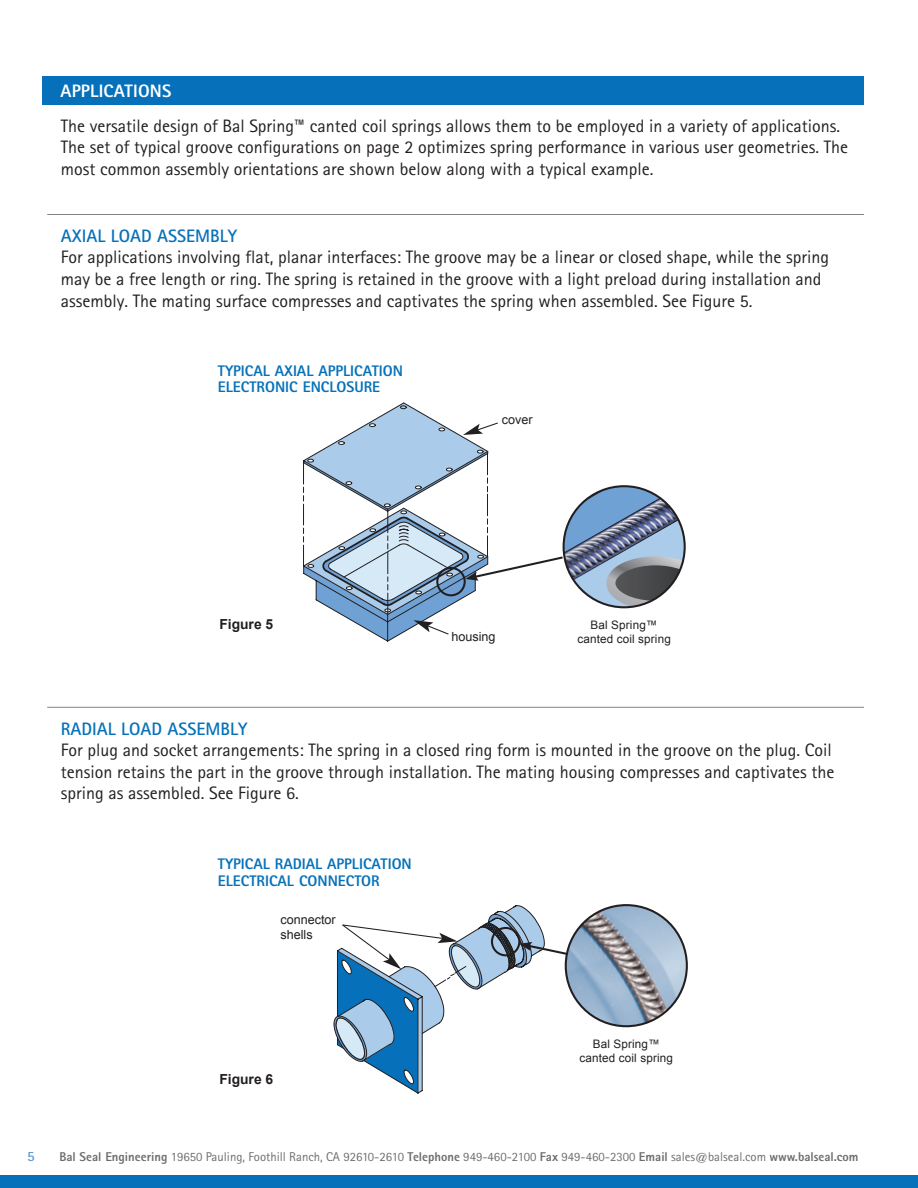
<style>
.page{position:relative;width:918px;height:1188px;background:#fff}
.page>*{position:absolute;margin:0;border:0;box-sizing:border-box;transform-origin:0 0}
.Table_Collumn_Title{font:18px/21.6px "Rotis Sans Serif Std";color:#231f20}
.Table_Collumn_Title-2{font:700 18px "Rotis Sans Serif Std";color:#0671ba}
.Table_Collumn_Title-3{font:800 18px "Rotis Sans Serif Std";letter-spacing:.01em;color:#fff}
.t1{font:800 15.3px/16.8px "Rotis Sans Serif Std";color:#0671ba}
.t2{font:700 14.25px "Rotis Sans Serif Std";color:#5f98d1}
.t3{font:700 13.8px "Arial";color:#231f20}
.t4{font:12.75px "Rotis Sans Serif Std";color:#6c6d70}
.t5{font:12.6px/14.7px "Arial";color:#231f20}
.Table_Collumn_Title-4{font:11.7px/14.4px "Arial";letter-spacing:.01em;color:#231f20;text-align:center}
.s1{font-weight:800}
</style>
<div class="page">
<div style="left:0;top:1175px;width:918px;height:13px;background:#0671ba"></div>
<div style="left:43px;top:76px;width:821px;height:29px;background:#0671ba"></div>
<hr style="left:47px;top:214px;width:817px;height:1px;background:#808285">
<hr style="left:47px;top:707px;width:817px;height:1px;background:#808285">
<svg style="left:303px;top:402px;width:382px;height:239px"></svg>
<img style="left:566px;top:905px;width:121px;height:121px;border-radius:61px">
<svg style="left:334px;top:905px;width:235px;height:188px"></svg>
<p class="Table_Collumn_Title-3" style="left:60px;top:79px;width:113px">APPLICATIONS</p>
<p class="Table_Collumn_Title" style="left:61px;top:115px;width:789px">The versatile design of Bal Spring™ canted coil springs allows them to be employed in a variety of applications.<br>The set of typical groove configurations on page 2 optimizes spring performance in various user geometries. The most common assembly orientations are shown below along with a typical example.</p>
<p class="Table_Collumn_Title-2" style="left:61px;top:224px;width:178px">AXIAL LOAD ASSEMBLY</p>
<p class="Table_Collumn_Title" style="left:61px;top:246px;width:770px">For applications involving flat, planar interfaces: The groove may be a linear or closed shape, while the spring may be a free length or ring. The spring is retained in the groove with a light preload during installation and assembly. The mating surface compresses and captivates the spring when assembled. See Figure 5.</p>
<p class="t1" style="left:218px;top:362px;width:187px">TYPICAL AXIAL APPLICATION<br>ELECTRONIC ENCLOSURE</p>
<p class="t5" style="left:502px;top:412px;width:32px">cover</p>
<p class="t3" style="left:219px;top:615px;width:55px">Figure 5</p>
<p class="Table_Collumn_Title-4" style="left:577px;top:618px;width:95px">Bal Spring™ canted coil spring</p>
<p class="t5" style="left:452px;top:629px;width:46px">housing</p>
<p class="Table_Collumn_Title-2" style="left:61px;top:717px;width:188px">RADIAL LOAD ASSEMBLY</p>
<p class="Table_Collumn_Title" style="left:61px;top:739px;width:775px">For plug and socket arrangements: The spring in a closed ring form is mounted in the groove on the plug. Coil tension retains the part in the groove through installation. The mating housing compresses and captivates the spring as assembled. See Figure 6.</p>
<p class="t1" style="left:218px;top:856px;width:195px">TYPICAL RADIAL APPLICATION<br>ELECTRICAL CONNECTOR</p>
<p class="t5" style="left:280px;top:913px;width:57px">connector shells</p>
<p class="t3" style="left:219px;top:1070px;width:55px">Figure 6</p>
<p class="Table_Collumn_Title-4" style="left:580px;top:1037px;width:95px">Bal Spring™ canted coil spring</p>
<p class="t2" style="left:27px;top:1147px;width:9px">5</p>
<p class="t4" style="left:59px;top:1149px;width:801px"><span class="s1">Bal Seal Engineering</span> 19650 Pauling, Foothill Ranch, CA 92610-2610 <span class="s1">Telephone</span> 949-460-2100 <span class="s1">Fax</span> 949-460-2300 <span class="s1">Email</span> sales@balseal.com <span class="s1">www.balseal.com</span></p>
</div>
